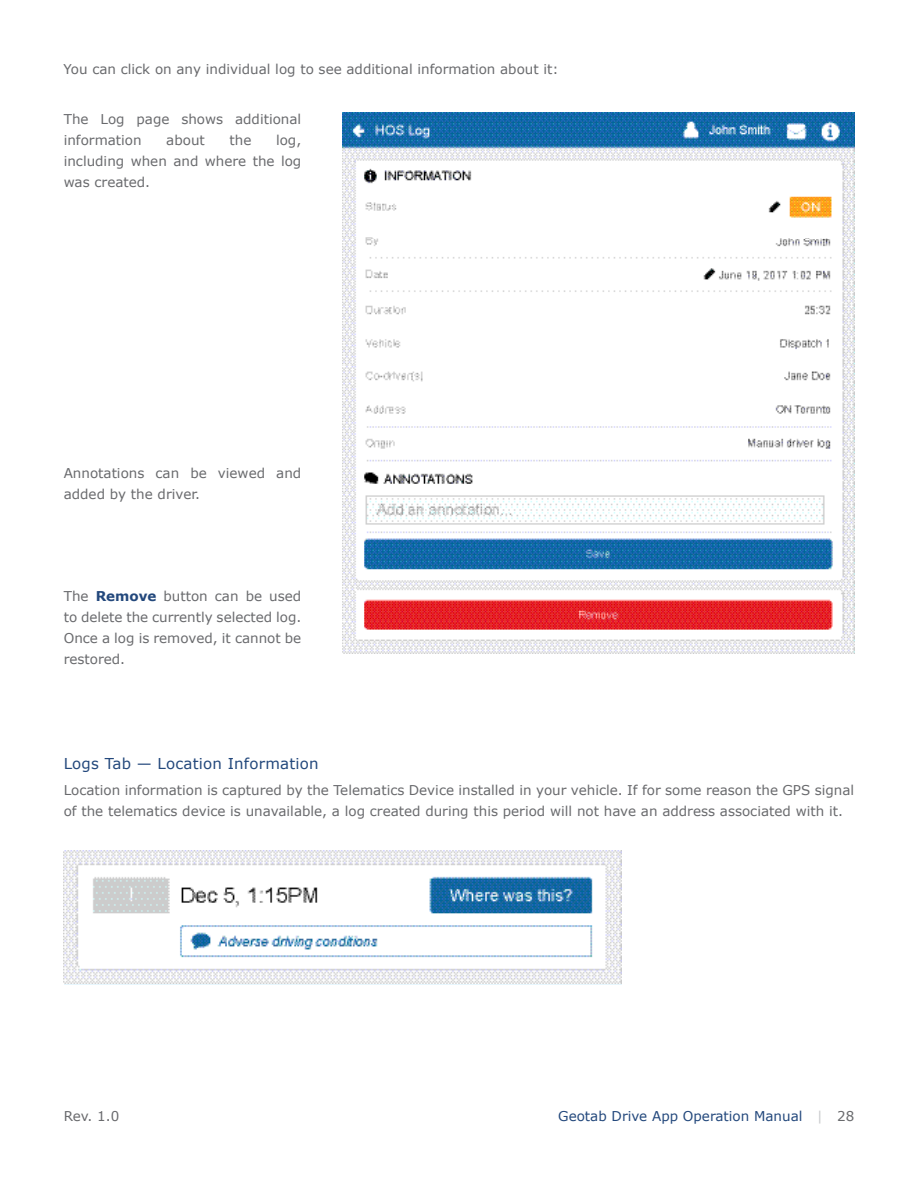
<style>
.page{position:relative;width:918px;height:1188px;background:#fff}
.page>*{position:absolute;margin:0;border:0;box-sizing:border-box;transform-origin:0 0}
.t1{font:15px "Verdana";letter-spacing:.015em;color:#23487c}
.t2{font:13.5px/21px "Verdana";color:#696a6d}
.t3{font:13.5px "Verdana";color:#23487c}
.s1{font-weight:700;color:#23487c}
.s2{color:#c9cbcd}
.s3{color:#696a6d}
</style>
<div class="page">
<img style="left:342px;top:112px;width:512px;height:541px">
<img style="left:64px;top:850px;width:557px;height:134px">
<p class="t2" style="left:63px;top:59px;width:497px">You can click on any individual log to see additional information about it:</p>
<p class="t2" style="left:64px;top:108px;width:239px">The Log page shows additional information</p>
<p class="t2" style="left:64px;top:129px;width:239px;text-align:justify;text-indent:212px">log, including when and where the log was created.</p>
<p class="t2" style="left:166px;top:129px;width:40px">about</p>
<p class="t2" style="left:230px;top:129px;width:23px">the</p>
<p class="t2" style="left:64px;top:462px;width:239px">Annotations can be viewed and added by the driver.</p>
<p class="t2" style="left:64px;top:586px;width:239px;text-align:justify">The <span class="s1">Remove</span> button can be used to delete the currently selected log.<br>Once a log is removed, it cannot be restored.</p>
<p class="t1" style="left:64px;top:754px;width:257px">Logs Tab — Location Information</p>
<p class="t2" style="left:64px;top:780px;width:792px">Location information is captured by the Telematics Device installed in your vehicle. If for some reason the GPS signal of the telematics device is unavailable, a log created during this period will not have an address associated with it.</p>
<p class="t2" style="left:64px;top:1105px;width:57px">Rev. 1.0</p>
<p class="t3" style="left:558px;top:1107px;width:298px">Geotab Drive App Operation Manual <span class="s2">|</span> <span class="s3">28</span></p>
</div>
